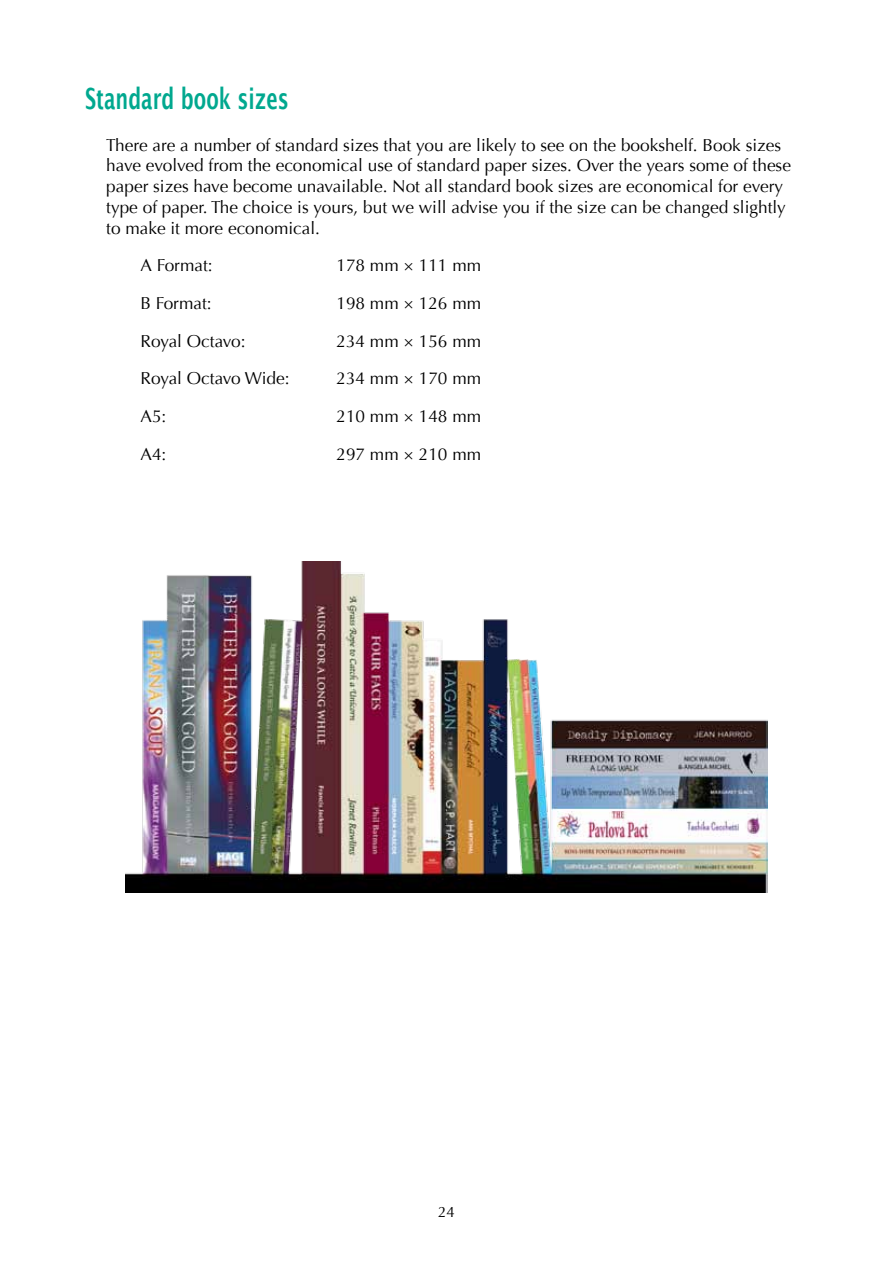
<style>
.page{position:relative;width:893px;height:1263px;background:#fff}
.page>*{position:absolute;margin:0;border:0;box-sizing:border-box;transform-origin:0 0}
.t1{font:700 29.25px "Lucida Grande";color:#00a88f;scale:.67 1}
.t2{font:17.25px/20.7px "Optima";color:#000}
.t3{font:15px "Optima";color:#000}
</style>
<div class="page">
<img style="left:126px;top:561px;width:641px;height:332px">
<h1 class="t1" style="left:85px;top:75px;width:306px">Standard book sizes</h1>
<p class="t2" style="left:106px;top:135px;width:686px">There are a number of standard sizes that you are likely to see on the bookshelf. Book sizes have evolved from the economical use of standard paper sizes. Over the years some of these paper sizes have become unavailable. Not all standard book sizes are economical for every type of paper. The choice is yours, but we will advise you if the size can be changed slightly to make it more economical.</p>
<p class="t2" style="left:141px;top:255px;width:74px">A Format:</p>
<p class="t2" style="left:336px;top:255px;width:146px">178 mm × 111 mm</p>
<p class="t2" style="left:141px;top:293px;width:73px">B Format:</p>
<p class="t2" style="left:336px;top:293px;width:146px">198 mm × 126 mm</p>
<p class="t2" style="left:141px;top:331px;width:106px">Royal Octavo:</p>
<p class="t2" style="left:336px;top:331px;width:146px">234 mm × 156 mm</p>
<p class="t2" style="left:141px;top:368px;width:151px">Royal Octavo Wide:</p>
<p class="t2" style="left:336px;top:368px;width:146px">234 mm × 170 mm</p>
<p class="t2" style="left:141px;top:406px;width:27px">A5:</p>
<p class="t2" style="left:336px;top:406px;width:146px">210 mm × 148 mm</p>
<p class="t2" style="left:141px;top:444px;width:27px">A4:</p>
<p class="t2" style="left:336px;top:444px;width:146px">297 mm × 210 mm</p>
<p class="t3" style="left:438px;top:1203px;width:18px">24</p>
</div>
